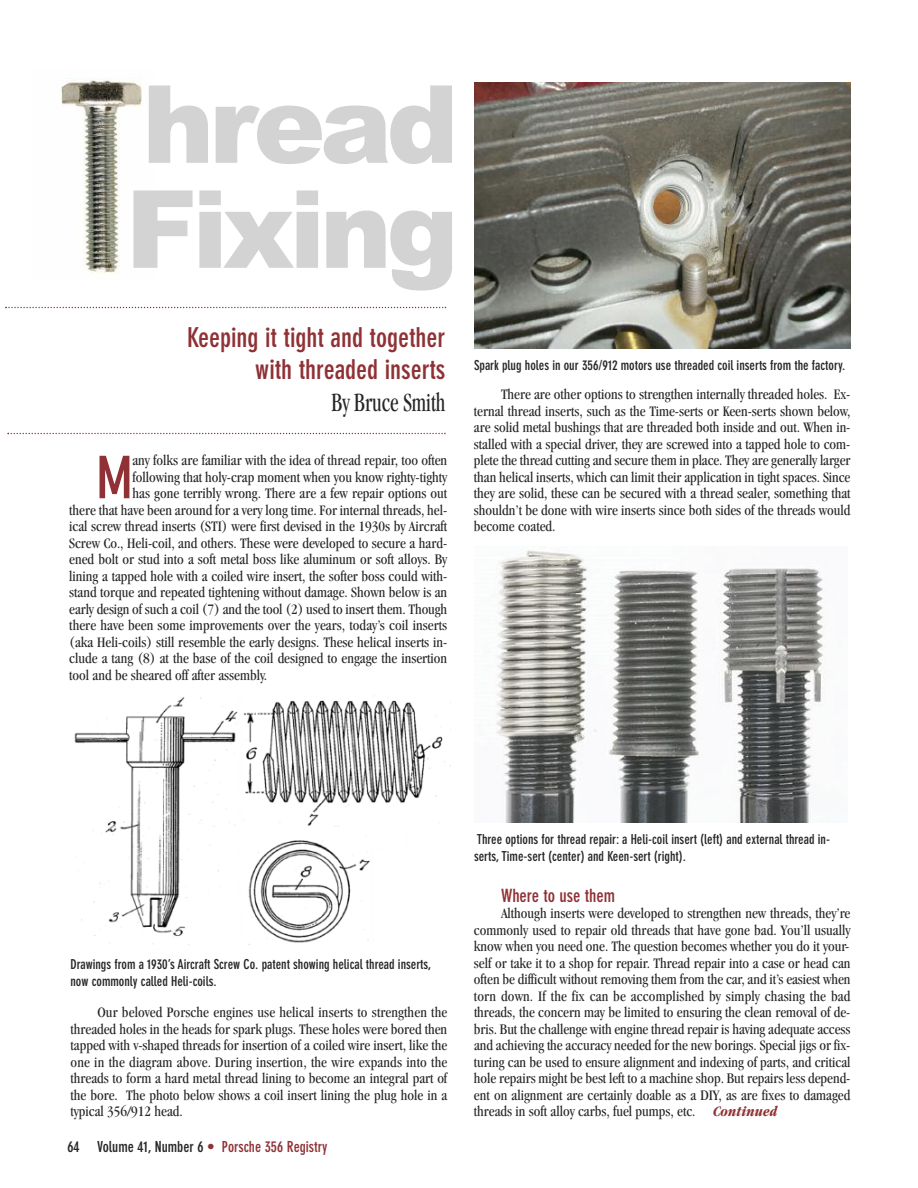
<style>
.page{position:relative;width:918px;height:1188px;background:#fff}
.page>*{position:absolute;margin:0;border:0;box-sizing:border-box;transform-origin:0 0}
.t1{font:900 108px/105px "Arial";letter-spacing:-.05em;color:#d4d3d4}
.t2{font:700 condensed 57.75px "DIN Neuzeit Grotesk";color:#8f3135}
.t3{font:700 condensed 27px/32.4px "DIN Neuzeit Grotesk";color:#8f3135;text-align:right}
.t4{font:condensed 27px "Garamond";color:#272526;scale:.8 1}
.t5{font:700 condensed 18px "DIN Neuzeit Grotesk";color:#8f3135}
.t6{font:condensed 15px/16.5px "Garamond";color:#272526;text-align:justify}
.t7{font:700 condensed 15px "DIN Neuzeit Grotesk";color:#8f3135}
.t8{font:700 condensed 13.5px/16.5px "DIN Neuzeit Grotesk";color:#272526}
.s1{color:#272526}
.s2{font-weight:700;font-style:italic;color:#8f3135}
</style>
<div class="page">
<img style="left:61px;top:78px;width:81px;height:196px">
<img style="left:74px;top:697px;width:371px;height:248px">
<img style="left:474px;top:82px;width:376px;height:267px">
<img style="left:496px;top:550px;width:327px;height:272px">
<svg style="left:5px;top:307px;width:441px;height:1px"></svg>
<svg style="left:8px;top:433px;width:438px;height:1px"></svg>
<h1 class="t1" style="left:125px;top:73px;width:335px">hread<br>Fixing</h1>
<h3 class="t3" style="left:187px;top:323px;width:260px">Keeping it tight and together with threaded inserts</h3>
<h3 class="t4" style="left:332px;top:392px;width:144px">By Bruce Smith</h3>
<h2 class="t2" style="left:96px;top:456px;width:38px">M</h2>
<p class="t6" style="left:132px;top:453px;width:316px">any folks are familiar with the idea of thread repair, too often</p>
<p class="t6" style="left:132px;top:470px;width:316px">following that holy-crap moment when you know righty-tighty</p>
<p class="t6" style="left:132px;top:486px;width:316px">has gone terribly wrong. There are a few repair options out</p>
<p class="t6" style="left:69px;top:503px;width:380px">there that have been around for a very long time. For internal threads, hel-</p>
<p class="t6" style="left:69px;top:519px;width:379px">ical screw thread inserts (STI) were first devised in the 1930s by Aircraft</p>
<p class="t6" style="left:69px;top:536px;width:380px">Screw Co., Heli-coil, and others. These were developed to secure a hard-</p>
<p class="t6" style="left:69px;top:552px;width:379px">ened bolt or stud into a soft metal boss like aluminum or soft alloys. By</p>
<p class="t6" style="left:69px;top:569px;width:380px">lining a tapped hole with a coiled wire insert, the softer boss could with-</p>
<p class="t6" style="left:69px;top:585px;width:380px">stand torque and repeated tightening without damage. Shown below is an</p>
<p class="t6" style="left:69px;top:602px;width:379px">early design of such a coil (7) and the tool (2) used to insert them. Though</p>
<p class="t6" style="left:69px;top:618px;width:379px">there have been some improvements over the years, today’s coil inserts</p>
<p class="t6" style="left:69px;top:635px;width:379px">(aka Heli-coils) still resemble the early designs. These helical inserts in-</p>
<p class="t6" style="left:69px;top:651px;width:380px">clude a tang (8) at the base of the coil designed to engage the insertion</p>
<p class="t6" style="left:69px;top:668px;width:199px">tool and be sheared off after assembly.</p>
<p class="t8" style="left:474px;top:358px;width:373px">Spark plug holes in our 356/912 motors use threaded coil inserts from the factory.</p>
<p class="t6" style="left:474px;top:387px;width:378px;text-indent:27px">There are other options to strengthen internally threaded holes. Ex&shy;ternal thread inserts, such as the Time-serts or Keen-serts shown below, are solid metal bushings that are threaded both inside and out. When in&shy;stalled with a special driver, they are screwed into a tapped hole to com&shy;plete the thread cutting and secure them in place. They are generally larger than helical inserts, which can limit their application in tight spaces. Since they are solid, these can be secured with a thread sealer, something that shouldn’t be done with wire inserts since both sides of the threads would become coated.</p>
<p class="t8" style="left:70px;top:957px;width:363px">Drawings from a 1930’s Aircraft Screw Co. patent showing helical thread inserts, now commonly called Heli-coils.</p>
<p class="t6" style="left:71px;top:1005px;width:378px;text-indent:27px">Our beloved Porsche engines use helical inserts to strengthen the threaded holes in the heads for spark plugs. These holes were bored then tapped with v-shaped threads for insertion of a coiled wire insert, like the one in the diagram above. During insertion, the wire expands into the threads to form a hard metal thread lining to become an integral part of the bore. The photo below shows a coil insert lining the plug hole in a typical 356/912 head.</p>
<p class="t7" style="left:68px;top:1141px;width:262px"><span class="s1">64 Volume 41, Number 6</span> • Porsche 356 Registry</p>
<p class="t8" style="left:474px;top:832px;width:358px">Three options for thread repair: a Heli-coil insert (left) and external thread in&shy;serts, Time-sert (center) and Keen-sert (right).</p>
<p class="t5" style="left:501px;top:889px;width:116px">Where to use them</p>
<p class="t6" style="left:474px;top:907px;width:378px;text-indent:27px">Although inserts were developed to strengthen new threads, they’re commonly used to repair old threads that have gone bad. You’ll usually know when you need one. The question becomes whether you do it your&shy;self or take it to a shop for repair. Thread repair into a case or head can often be difficult without removing them from the car, and it’s easiest when torn down. If the fix can be accomplished by simply chasing the bad threads, the concern may be limited to ensuring the clean removal of de&shy;bris. But the challenge with engine thread repair is having adequate access and achieving the accuracy needed for the new borings. Special jigs or fix&shy;turing can be used to ensure alignment and indexing of parts, and critical hole repairs might be best left to a machine shop. But repairs less depend&shy;ent on alignment are certainly doable as a DIY, as are fixes to damaged threads in soft alloy carbs, fuel pumps, etc. <span class="s2">Continued</span></p>
</div>
